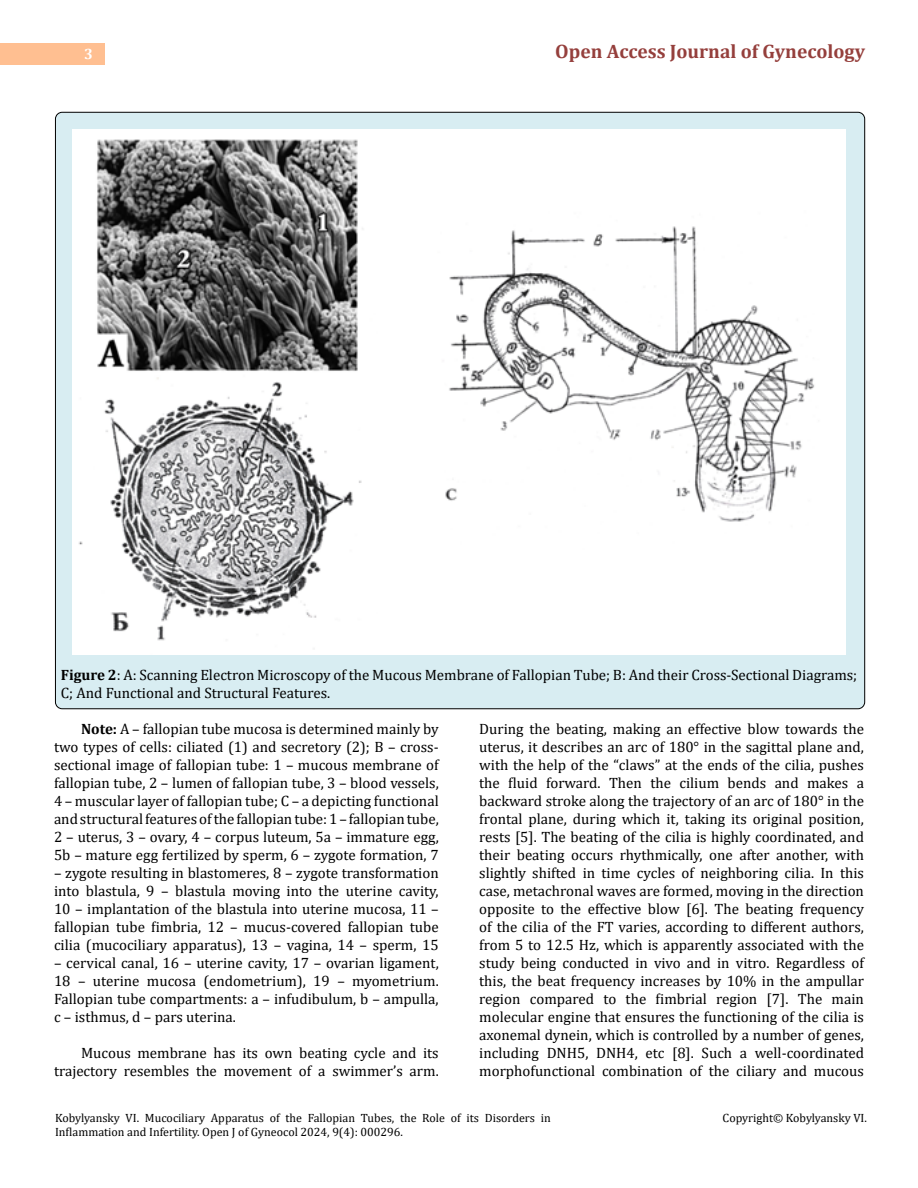
<style>
.page{position:relative;width:918px;height:1188px;background:#fff}
.page>*{position:absolute;margin:0;border:0;box-sizing:border-box;transform-origin:0 0}
.t1{font:700 19.5px "Cambria";color:#953f3c}
.t2{font:15px/18px "Cambria";color:#000;text-align:justify}
.t3{font:700 15px "Cambria";color:#fff}
.t4{font:12px/14.2px "Cambria";color:#000}
.s1{font-weight:700}
</style>
<div class="page">
<div style="left:0;top:43px;width:105px;height:21px;background:#ffbf91"></div>
<div style="left:55px;top:112px;width:810px;height:597px;background:#d8edf2;border-radius:7px"></div>
<img style="left:72px;top:129px;width:774px;height:526px">
<p class="t3" style="left:84px;top:44px;width:10px">3</p>
<h1 class="t1" style="left:555px;top:38px;width:311px">Open Access Journal of Gynecology</h1>
<p class="t2" style="left:61px;top:665px;width:798px"><span class="s1">Figure 2</span>: A: Scanning Electron Microscopy of the Mucous Membrane of Fallopian Tube; B: And their Cross-Sectional Diagrams;<br>C; And Functional and Structural Features.</p>
<p class="t2" style="left:54px;top:719px;width:386px;text-indent:27px"><span class="s1">Note:</span> A – fallopian tube mucosa is determined mainly by two types of cells: ciliated (1) and secretory (2); B – cross&shy;sectional image of fallopian tube: 1 – mucous membrane of fallopian tube, 2 – lumen of fallopian tube, 3 – blood vessels, 4 – muscular layer of fallopian tube; C – a depicting functional and structural features of the fallopian tube: 1 – fallopian tube, 2 – uterus, 3 – ovary, 4 – corpus luteum, 5a – immature egg, 5b – mature egg fertilized by sperm, 6 – zygote formation, 7</p>
<p class="t2" style="left:54px;top:863px;width:386px">– zygote resulting in blastomeres, 8 – zygote transformation into blastula, 9 – blastula moving into the uterine cavity, 10 – implantation of the blastula into uterine mucosa, 11 – fallopian tube fimbria, 12 – mucus-covered fallopian tube cilia (mucociliary apparatus), 13 – vagina, 14 – sperm, 15</p>
<p class="t2" style="left:54px;top:953px;width:386px">– cervical canal, 16 – uterine cavity, 17 – ovarian ligament, 18 – uterine mucosa (endometrium), 19 – myometrium.<br>Fallopian tube compartments: a – infudibulum, b – ampulla, c – isthmus, d – pars uterina.</p>
<p class="t2" style="left:54px;top:1043px;width:386px;text-align:right">Mucous membrane has its own beating cycle and its trajectory resembles the movement of a swimmer’s arm.</p>
<p class="t2" style="left:479px;top:719px;width:386px">During the beating, making an effective blow towards the uterus, it describes an arc of 180° in the sagittal plane and, with the help of the “claws” at the ends of the cilia, pushes the fluid forward. Then the cilium bends and makes a backward stroke along the trajectory of an arc of 180° in the frontal plane, during which it, taking its original position, rests [5]. The beating of the cilia is highly coordinated, and their beating occurs rhythmically, one after another, with slightly shifted in time cycles of neighboring cilia. In this case, metachronal waves are formed, moving in the direction opposite to the effective blow [6]. The beating frequency of the cilia of the FT varies, according to different authors, from 5 to 12.5 Hz, which is apparently associated with the study being conducted in vivo and in vitro. Regardless of this, the beat frequency increases by 10% in the ampullar region compared to the fimbrial region [7]. The main molecular engine that ensures the functioning of the cilia is axonemal dynein, which is controlled by a number of genes, including DNH5, DNH4, etc [8]. Such a well-coordinated morphofunctional combination of the ciliary and mucous</p>
<p class="t4" style="left:55px;top:1111px;width:497px">Kobylyansky VI. Mucociliary Apparatus of the Fallopian Tubes, the Role of its Disorders in<br>Inflammation and Infertility. Open J of Gyneocol 2024, 9(4): 000296.</p>
<p class="t4" style="left:723px;top:1111px;width:146px">Copyright© Kobylyansky VI.</p>
</div>
